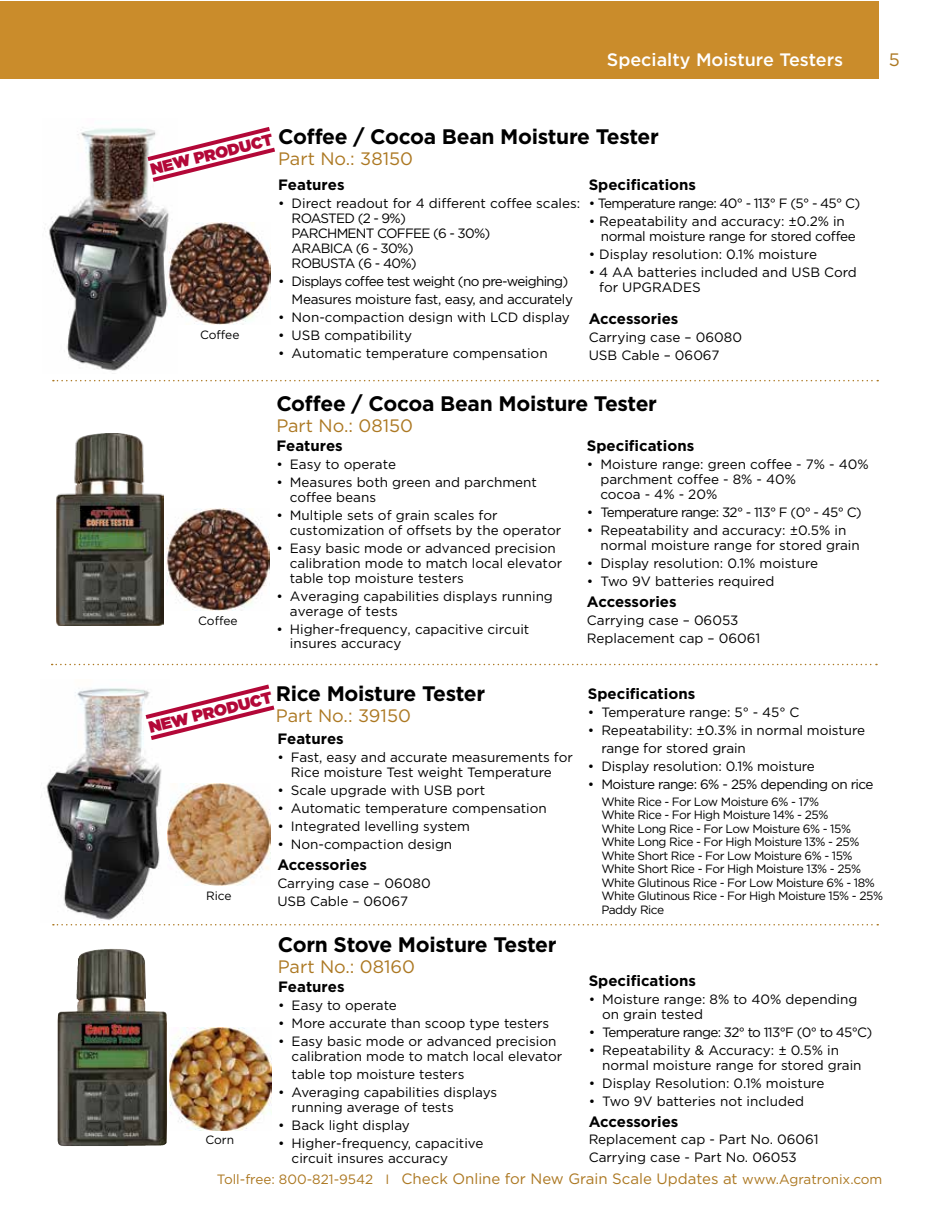
<style>
.page{position:relative;width:932px;height:1215px;background:#fff}
.page>*{position:absolute;margin:0;border:0;box-sizing:border-box;transform-origin:0 0}
.t1{font:700 21px "Gotham";letter-spacing:-.015em;color:#000}
.t2{font:18px "Gotham";color:#ac7822}
.t3{font:500 18px "Gotham";color:#fff}
.t4{font:900 16.2px "Gotham";color:#b30838}
.t5{font:900 16.05px "Gotham";color:#b30838}
.t6{font:700 15px "Gotham";color:#000}
.t7{font:13.5px/15px "Gotham";color:#000}
.t8{font:13.5px/15px "Gotham";letter-spacing:-.05em;color:#000}
.t9{font:13.5px "Gotham";color:#ac7822}
.t10{font:13.5px/15px "Gotham";letter-spacing:-.025em;color:#000}
.t11{font:13.5px "Gotham";letter-spacing:-.04em;color:#000}
.t12{font:12px/13.5px "Gotham";letter-spacing:-.04em;color:#000}
.s1{font-size:15px}
</style>
<div class="page">
<svg style="left:52px;top:664px;width:825px;height:1px"></svg>
<img style="left:58px;top:949px;width:109px;height:197px">
<svg style="left:53px;top:924px;width:825px;height:1px"></svg>
<img style="left:169px;top:1028px;width:103px;height:102px">
<div style="left:0;top:1px;width:878px;height:78px;background:#ca8c2b"></div>
<img style="left:44px;top:128px;width:125px;height:243px">
<svg style="left:53px;top:380px;width:825px;height:1px"></svg>
<img style="left:169px;top:223px;width:102px;height:102px">
<img style="left:56px;top:434px;width:107px;height:191px">
<img style="left:167px;top:508px;width:102px;height:103px">
<svg style="left:143px;top:127px;width:132px;height:58px"></svg>
<img style="left:41px;top:688px;width:127px;height:232px">
<img style="left:168px;top:784px;width:102px;height:102px">
<svg style="left:141px;top:684px;width:134px;height:59px"></svg>
<h2 class="t3" style="left:607px;top:47px;width:238px">Specialty Moisture Testers</h2>
<h2 class="t2" style="left:888px;top:48px;width:13px">5</h2>
<h1 class="t1" style="left:278px;top:123px;width:382px">Coffee / Cocoa Bean Moisture Tester</h1>
<h2 class="t2" style="left:278px;top:147px;width:136px">Part No.: 38150</h2>
<p class="t5" style="left:148px;top:158px;width:127px;rotate:-14deg">NEW PRODUCT</p>
<p class="t12" style="left:200px;top:328px;width:41px">Coffee</p>
<p class="t12" style="left:198px;top:614px;width:41px">Coffee</p>
<p class="t6" style="left:278px;top:175px;width:68px">Features</p>
<p class="t8" style="left:291px;top:196px;width:290px;text-indent:-14px">• Direct readout for 4 different coffee scales:<br>ROASTED (2 - 9%)<br>PARCHMENT COFFEE (6 - 30%)<br>ARABICA (6 - 30%)<br>ROBUSTA (6 - 40%)</p>
<p class="t8" style="left:291px;top:272px;width:283px;line-height:18px;text-indent:-14px">• Displays coffee test weight (no pre-weighing)<br>Measures moisture fast, easy, and accurately</p>
<p class="t7" style="left:278px;top:310px;width:293px">• Non-compaction design with LCD display</p>
<p class="t7" style="left:278px;top:328px;width:136px">• USB compatibility</p>
<p class="t7" style="left:278px;top:346px;width:271px">• Automatic temperature compensation</p>
<p class="t6" style="left:588px;top:175px;width:109px">Specifications</p>
<p class="t8" style="left:588px;top:196px;width:273px">• Temperature range: 40° - 113° F (5° - 45° C)</p>
<p class="t10" style="left:600px;top:214px;width:257px;text-indent:-12px">• Repeatability and accuracy: ±0.2% in normal moisture range for stored coffee</p>
<p class="t7" style="left:588px;top:247px;width:230px">• Display resolution: 0.1% moisture</p>
<p class="t7" style="left:599px;top:265px;width:259px;text-indent:-11px">• 4 AA batteries included and USB Cord for UPGRADES</p>
<p class="t6" style="left:588px;top:309px;width:91px">Accessories</p>
<p class="t7" style="left:588px;top:328px;width:155px;line-height:18px">Carrying case – 06080<br>USB Cable – 06067</p>
<h1 class="t1" style="left:276px;top:389px;width:382px">Coffee / Cocoa Bean Moisture Tester</h1>
<h2 class="t2" style="left:276px;top:414px;width:138px">Part No.: 08150</h2>
<p class="t6" style="left:276px;top:435px;width:68px">Features</p>
<p class="t7" style="left:276px;top:456px;width:121px">• Easy to operate</p>
<p class="t7" style="left:290px;top:474px;width:249px;text-indent:-14px">• Measures both green and parchment coffee beans</p>
<p class="t7" style="left:290px;top:507px;width:273px;text-indent:-14px">• Multiple sets of grain scales for customization of offsets by the operator</p>
<p class="t7" style="left:290px;top:540px;width:274px;text-indent:-14px">• Easy basic mode or advanced precision calibration mode to match local elevator table top moisture testers</p>
<p class="t7" style="left:290px;top:588px;width:264px;text-indent:-14px">• Averaging capabilities displays running average of tests</p>
<p class="t7" style="left:290px;top:621px;width:241px;text-indent:-14px">• Higher-frequency, capacitive circuit insures accuracy</p>
<p class="t6" style="left:587px;top:436px;width:109px">Specifications</p>
<p class="t7" style="left:600px;top:456px;width:270px;text-indent:-14px">• Moisture range: green coffee - 7% - 40% parchment coffee - 8% - 40%<br>cocoa - 4% - 20%</p>
<p class="t8" style="left:587px;top:504px;width:276px">• Temperature range: 32° - 113° F (0° - 45° C)</p>
<p class="t7" style="left:600px;top:522px;width:261px;text-indent:-14px">• Repeatability and accuracy: ±0.5% in normal moisture range for stored grain</p>
<p class="t7" style="left:587px;top:555px;width:233px">• Display resolution: 0.1% moisture</p>
<p class="t7" style="left:587px;top:573px;width:189px">• Two 9V batteries required</p>
<p class="t6" style="left:587px;top:592px;width:91px">Accessories</p>
<p class="t7" style="left:587px;top:611px;width:175px;line-height:18px">Carrying case – 06053<br>Replacement cap – 06061</p>
<h1 class="t1" style="left:276px;top:680px;width:211px">Rice Moisture Tester</h1>
<h2 class="t2" style="left:276px;top:704px;width:137px">Part No.: 39150</h2>
<p class="t4" style="left:146px;top:716px;width:128px;rotate:-14deg">NEW PRODUCT</p>
<p class="t6" style="left:277px;top:729px;width:68px">Features</p>
<p class="t7" style="left:277px;top:749px;width:297px;text-align:center">• Fast, easy and accurate measurements for<br>Rice moisture Test weight Temperature</p>
<p class="t7" style="left:277px;top:782px;width:209px">• Scale upgrade with USB port</p>
<p class="t7" style="left:277px;top:800px;width:271px">• Automatic temperature compensation</p>
<p class="t7" style="left:277px;top:818px;width:194px">• Integrated levelling system</p>
<p class="t7" style="left:277px;top:836px;width:176px">• Non-compaction design</p>
<p class="t6" style="left:277px;top:855px;width:91px">Accessories</p>
<p class="t7" style="left:277px;top:874px;width:155px;line-height:18px">Carrying case – 06080<br>USB Cable – 06067</p>
<p class="t12" style="left:206px;top:889px;width:27px">Rice</p>
<p class="t6" style="left:588px;top:684px;width:109px">Specifications</p>
<p class="t7" style="left:588px;top:705px;width:213px">• Temperature range: 5° - 45° C</p>
<p class="t7" style="left:601px;top:721px;width:265px;line-height:18px;text-indent:-14px">• Repeatability: ±0.3% in normal moisture range for stored grain</p>
<p class="t7" style="left:588px;top:758px;width:228px">• Display resolution: 0.1% moisture</p>
<p class="t11" style="left:588px;top:776px;width:287px">• Moisture range: 6% - 25% depending on rice</p>
<p class="t12" style="left:601px;top:794px;width:283px">White Rice - For Low Moisture 6% - 17%<br>White Rice - For High Moisture 14% - 25%<br>White Long Rice - For Low Moisture 6% - 15% White Long Rice - For High Moisture 13% - 25% White Short Rice - For Low Moisture 6% - 15% White Short Rice - For High Moisture 13% - 25% White Glutinous Rice - For Low Moisture 6% - 18% White Glutinous Rice - For High Moisture 15% - 25% Paddy Rice</p>
<h1 class="t1" style="left:278px;top:930px;width:280px">Corn Stove Moisture Tester</h1>
<h2 class="t2" style="left:278px;top:955px;width:139px">Part No.: 08160</h2>
<p class="t6" style="left:588px;top:971px;width:109px">Specifications</p>
<p class="t7" style="left:602px;top:991px;width:257px;text-indent:-14px">• Moisture range: 8% to 40% depending on grain tested</p>
<p class="t8" style="left:588px;top:1024px;width:285px">• Temperature range: 32° to 113°F (0° to 45°C)</p>
<p class="t7" style="left:602px;top:1042px;width:261px;text-indent:-14px">• Repeatability &amp; Accuracy: ± 0.5% in normal moisture range for stored grain</p>
<p class="t7" style="left:588px;top:1075px;width:237px">• Display Resolution: 0.1% moisture</p>
<p class="t7" style="left:588px;top:1093px;width:217px">• Two 9V batteries not included</p>
<p class="t6" style="left:588px;top:1112px;width:91px">Accessories</p>
<p class="t7" style="left:588px;top:1129px;width:231px;line-height:18px">Replacement cap - Part No. 06061<br>Carrying case - Part No. 06053</p>
<p class="t6" style="left:278px;top:976px;width:68px">Features</p>
<p class="t7" style="left:278px;top:997px;width:120px">• Easy to operate</p>
<p class="t7" style="left:278px;top:1015px;width:273px">• More accurate than scoop type testers</p>
<p class="t7" style="left:291px;top:1033px;width:272px;text-indent:-14px">• Easy basic mode or advanced precision calibration mode to match local elevator</p>
<p class="t7" style="left:291px;top:1066px;width:174px">table top moisture testers</p>
<p class="t7" style="left:291px;top:1084px;width:207px;text-indent:-14px">• Averaging capabilities displays running average of tests</p>
<p class="t7" style="left:278px;top:1117px;width:133px">• Back light display</p>
<p class="t7" style="left:291px;top:1135px;width:193px;text-indent:-14px">• Higher-frequency, capacitive circuit insures accuracy</p>
<p class="t12" style="left:205px;top:1133px;width:30px">Corn</p>
<p class="t9" style="left:217px;top:1171px;width:667px">Toll-free: 800-821-9542 I <span class="s1">Check Online for New Grain Scale Updates at</span> www.Agratronix.com</p>
</div>
